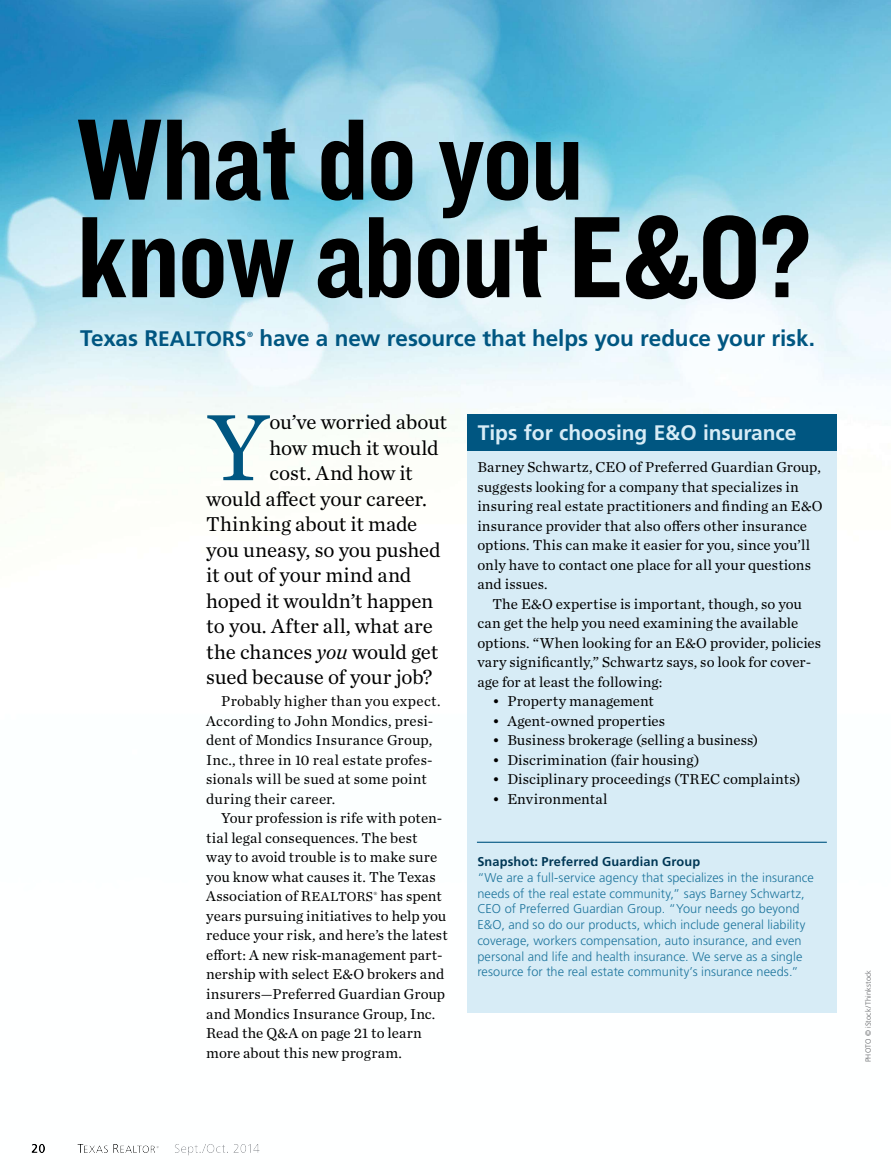
<style>
.page{position:relative;width:891px;height:1175px;background:#fff}
.page>*{position:absolute;margin:0;border:0;box-sizing:border-box;transform-origin:0 0}
.t1{font:120px/97.5px "Knockout 50 Welterweight";letter-spacing:-.015em;color:#000}
.t2{font:98.55px "Chronicle Text G1";color:#005681}
.t3{font:700 22.5px "Frutiger LT Std";letter-spacing:-.005em;color:#005681}
.t4{font:21px "Chronicle Text G1";letter-spacing:-.01em;color:#000}
.t5{font:700 21px "Frutiger LT Std";letter-spacing:-.005em;color:#d7ecf6}
.t6{font:700 21px "Frutiger LT Std";color:#005681}
.t7{font:15px "Chronicle Text G1";letter-spacing:.005em;color:#000}
.t8{font:300 12.75px/15.8px "Frutiger LT Std";letter-spacing:.005em;color:#1e759d}
.t9{font:300 7.5px "Frutiger LT Std";letter-spacing:.015em;color:#606265}
.t10{font:700 7.5px "Frutiger LT Std";color:#005681}
.s1{font-size:22.5px}
.s2{font-style:italic}
.s3{font-size:13.5px}
.s4{font-weight:700;color:#003755}
</style>
<div class="page">
<svg style="left:32px;top:1144px;width:13px;height:9px"></svg>
<svg style="left:77px;top:1144px;width:82px;height:9px"></svg>
<svg style="left:175px;top:1144px;width:85px;height:11px"></svg>
<img style="left:0;top:0;width:891px;height:894px">
<div style="left:468px;top:435px;width:369px;height:577px;background:#d7ecf6"></div>
<div style="left:468px;top:414px;width:369px;height:36px;background:#005681"></div>
<hr style="left:477px;top:841px;width:350px;height:1px;background:#005681">
<p class="t1" style="left:77px;top:115px;width:735px">What do you know about E&amp;O?</p>
<p class="t6" style="left:80px;top:330px;width:168px"><span class="s1">Texas R</span>EALTORS</p>
<p class="t10" style="left:247px;top:331px;width:7px">®</p>
<p class="t3" style="left:260px;top:329px;width:557px">have a new resource that helps you reduce your risk.</p>
<p class="t2" style="left:206px;top:411px;width:65px">Y</p>
<p class="t4" style="left:270px;top:414px;width:179px">ou’ve worried about</p>
<p class="t4" style="left:270px;top:440px;width:171px">how much it would</p>
<p class="t4" style="left:270px;top:465px;width:145px">cost. And how it</p>
<p class="t4" style="left:206px;top:491px;width:222px">would afect your career.</p>
<p class="t4" style="left:206px;top:516px;width:213px">Thinking about it made</p>
<p class="t4" style="left:206px;top:542px;width:236px">you uneasy, so you pushed</p>
<p class="t4" style="left:206px;top:567px;width:207px">it out of your mind and</p>
<p class="t4" style="left:206px;top:593px;width:229px">hoped it wouldn’t happen</p>
<p class="t4" style="left:206px;top:618px;width:228px">to you. After all, what are</p>
<p class="t4" style="left:206px;top:644px;width:234px">the chances <span class="s2">you</span> would get</p>
<p class="t4" style="left:206px;top:669px;width:228px">sued because of your job?</p>
<p class="t7" style="left:221px;top:696px;width:221px">Probably higher than you expect.</p>
<p class="t7" style="left:206px;top:715px;width:229px">According to John Mondics, presi-</p>
<p class="t7" style="left:206px;top:735px;width:227px">dent of Mondics Insurance Group,</p>
<p class="t7" style="left:206px;top:754px;width:228px">Inc., three in 10 real estate profes-</p>
<p class="t7" style="left:206px;top:774px;width:222px">sionals will be sued at some point</p>
<p class="t7" style="left:206px;top:793px;width:131px">during their career.</p>
<p class="t7" style="left:221px;top:813px;width:222px">Your profession is rife with poten-</p>
<p class="t7" style="left:206px;top:832px;width:213px">tial legal consequences. The best</p>
<p class="t7" style="left:206px;top:852px;width:232px">way to avoid trouble is to make sure</p>
<p class="t7" style="left:206px;top:871px;width:231px">you know what causes it. The Texas</p>
<p class="t7" style="left:206px;top:891px;width:237px">Association of R<span class="s3">EALTORS</span><sup>®</sup> has spent</p>
<p class="t7" style="left:206px;top:910px;width:242px">years pursuing initiatives to help you</p>
<p class="t7" style="left:206px;top:930px;width:243px">reduce your risk, and here’s the latest</p>
<p class="t7" style="left:206px;top:949px;width:238px">efort: A new risk-management part-</p>
<p class="t7" style="left:206px;top:969px;width:239px">nership with select E&amp;O brokers and</p>
<p class="t7" style="left:206px;top:988px;width:240px">insurers—Preferred Guardian Group</p>
<p class="t7" style="left:206px;top:1008px;width:231px">and Mondics Insurance Group, Inc.</p>
<p class="t7" style="left:206px;top:1027px;width:217px">Read the Q&amp;A on page 21 to learn</p>
<p class="t7" style="left:206px;top:1047px;width:197px">more about this new program.</p>
<p class="t5" style="left:478px;top:424px;width:320px">Tips for choosing E&amp;O insurance</p>
<p class="t7" style="left:477px;top:462px;width:345px">Barney Schwartz, CEO of Preferred Guardian Group,</p>
<p class="t7" style="left:477px;top:481px;width:323px">suggests looking for a company that specializes in</p>
<p class="t7" style="left:477px;top:501px;width:347px">insuring real estate practitioners and fnding an E&amp;O</p>
<p class="t7" style="left:477px;top:520px;width:331px">insurance provider that also ofers other insurance</p>
<p class="t7" style="left:477px;top:540px;width:334px">options. This can make it easier for you, since you’ll</p>
<p class="t7" style="left:477px;top:559px;width:335px">only have to contact one place for all your questions</p>
<p class="t7" style="left:477px;top:579px;width:72px">and issues.</p>
<p class="t7" style="left:492px;top:598px;width:311px">The E&amp;O expertise is important, though, so you</p>
<p class="t7" style="left:477px;top:618px;width:322px">can get the help you need examining the available</p>
<p class="t7" style="left:477px;top:637px;width:345px">options. “When looking for an E&amp;O provider, policies</p>
<p class="t7" style="left:477px;top:657px;width:335px">vary signifcantly,” Schwartz says, so look for cover-</p>
<p class="t7" style="left:477px;top:676px;width:186px">age for at least the following:</p>
<p class="t7" style="left:492px;top:696px;width:163px">• Property management</p>
<p class="t7" style="left:492px;top:715px;width:174px">• Agent-owned properties</p>
<p class="t7" style="left:492px;top:735px;width:267px">• Business brokerage (selling a business)</p>
<p class="t7" style="left:492px;top:754px;width:209px">• Discrimination (fair housing)</p>
<p class="t7" style="left:492px;top:774px;width:310px">• Disciplinary proceedings (TREC complaints)</p>
<p class="t7" style="left:492px;top:793px;width:117px">• Environmental</p>
<p class="t8" style="left:477px;top:854px;width:338px"><span class="s4">Snapshot: Preferred Guardian Group<br></span>“We are a full-service agency that specializes in the insurance needs of the real estate community,” says Barney Schwartz, CEO of Preferred Guardian Group. “Your needs go beyond E&amp;O, and so do our products, which include general liability coverage, workers compensation, auto insurance, and even personal and life and health insurance. We serve as a single resource for the real estate community’s insurance needs.”</p>
<p class="t9" style="left:865px;top:1062px;width:94px;rotate:-90deg">PHOTO © iStock/Thinkstock</p>
</div>
